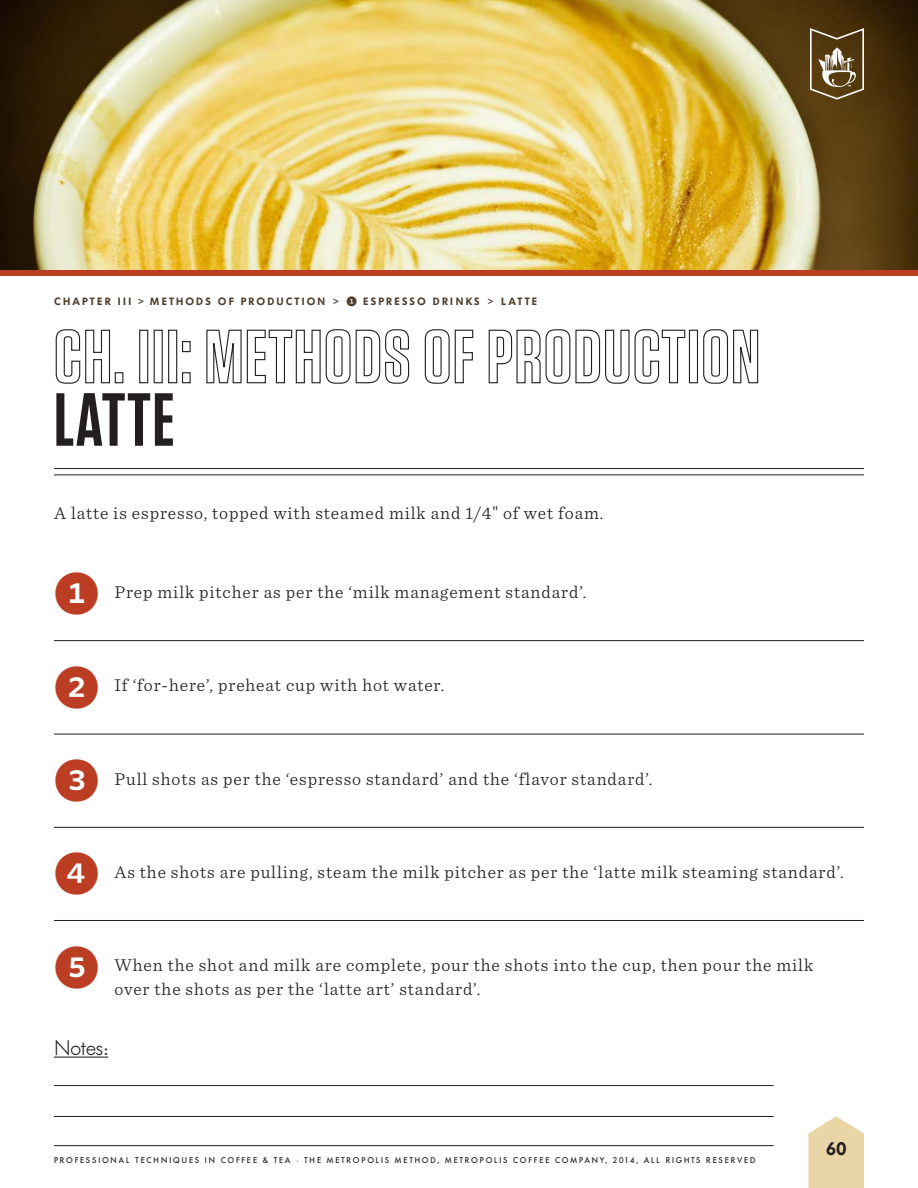
<style>
.page{position:relative;width:918px;height:1188px;background:#fff}
.page>*{position:absolute;margin:0;border:0;box-sizing:border-box;transform-origin:0 0}
.t1{font:600 75px "Tungsten";letter-spacing:.015em;color:#231f20}
.t2{font:45px/93.3px "Whitney Index Black Round Bd";color:#bb3d24}
.t3{font:300 21px "Futura BQ";letter-spacing:-.025em;color:#231f20}
.t4{font:300 18px/24px "Sentinel";letter-spacing:.05em;color:#231f20}
.t5{font:600 18px "Futura BQ";color:#231f20}
.t6{font:600 10.5px "Futura BQ";letter-spacing:.2em;color:#4e3d2a}
.t7{font:500 8.25px "Futura BQ";letter-spacing:.2em;color:#231f20}
.s1{font-size:7.5px}
.s2{font-family:"Whitney Index Black Round Bd";font-weight:400}
.s3{font-family:"Minion Pro";font-weight:400}
</style>
<div class="page">
<svg style="left:808px;top:1116px;width:56px;height:72px;background:#ecdab1"></svg>
<hr style="left:54px;top:1116px;width:720px;height:1px;background:#231f20">
<hr style="left:54px;top:1085px;width:720px;height:1px;background:#231f20">
<hr style="left:54px;top:1145px;width:720px;height:1px;background:#231f20">
<hr style="left:54px;top:1057px;width:54px;height:1px;background:#231f20">
<img style="left:0;top:0;width:918px;height:270px">
<svg style="left:810px;top:28px;width:54px;height:72px;background:#786442"></svg>
<div style="left:0;top:270px;width:918px;height:5px;background:#bb3d24"></div>
<svg style="left:55px;top:329px;width:56px;height:55px"></svg>
<div style="left:115px;top:372px;width:8px;height:11px;border:1px solid #231f20"></div>
<div style="left:139px;top:330px;width:9px;height:53px;border:1px solid #231f20"></div>
<div style="left:154px;top:330px;width:9px;height:53px;border:1px solid #231f20"></div>
<div style="left:168px;top:330px;width:9px;height:53px;border:1px solid #231f20"></div>
<svg style="left:182px;top:341px;width:9px;height:43px"></svg>
<svg style="left:206px;top:329px;width:204px;height:55px"></svg>
<svg style="left:424px;top:329px;width:50px;height:55px"></svg>
<svg style="left:488px;top:329px;width:198px;height:55px"></svg>
<div style="left:689px;top:330px;width:9px;height:53px;border:1px solid #231f20"></div>
<svg style="left:703px;top:329px;width:56px;height:55px"></svg>
<hr style="left:54px;top:468px;width:810px;height:1px;background:#231f20">
<hr style="left:54px;top:475px;width:810px;height:1px;background:#231f20">
<hr style="left:54px;top:734px;width:810px;height:1px;background:#231f20">
<hr style="left:54px;top:827px;width:810px;height:1px;background:#231f20">
<hr style="left:54px;top:920px;width:810px;height:1px;background:#231f20">
<hr style="left:54px;top:640px;width:810px;height:1px;background:#231f20">
<p class="t6" style="left:54px;top:296px;width:485px">CHAPTER III <span class="s1">&gt;</span> METHODS OF PRODUCTION <span class="s1">&gt;</span> <span class="s2">1</span> ESPRESSO DRINKS <span class="s1">&gt;</span> LATTE</p>
<h1 class="t1" style="left:54px;top:380px;width:122px">LATTE</h1>
<p class="t4" style="left:54px;top:500px;width:551px">A latte is espresso, topped with steamed milk and 1/4<span class="s3">"</span> of wet foam.</p>
<h2 class="t2" style="left:54px;top:549px;width:47px">1<br>2</h2>
<p class="t4" style="left:114px;top:579px;width:474px">Prep milk pitcher as per the ‘milk management standard’.</p>
<p class="t4" style="left:114px;top:672px;width:331px">If ‘for-here’, preheat cup with hot water.</p>
<h2 class="t2" style="left:54px;top:736px;width:47px">3<br>4</h2>
<p class="t4" style="left:114px;top:765px;width:540px">Pull shots as per the ‘espresso standard’ and the ‘flavor standard’.</p>
<p class="t4" style="left:114px;top:859px;width:731px">As the shots are pulling, steam the milk pitcher as per the ‘latte milk steaming standard’.</p>
<h2 class="t2" style="left:54px;top:922px;width:47px">5</h2>
<p class="t4" style="left:114px;top:952px;width:700px">When the shot and milk are complete, pour the shots into the cup, then pour the milk over the shots as per the ‘latte art’ standard’.</p>
<p class="t3" style="left:54px;top:1035px;width:56px">Notes:</p>
<p class="t7" style="left:54px;top:1155px;width:703px">PROFESSIONAL TECHNIQUES IN COFFEE &amp; TEA - THE METROPOLIS METHOD, METROPOLIS COFFEE COMPANY, 2014, ALL RIGHTS RESERVED</p>
<p class="t5" style="left:826px;top:1138px;width:22px">60</p>
</div>
